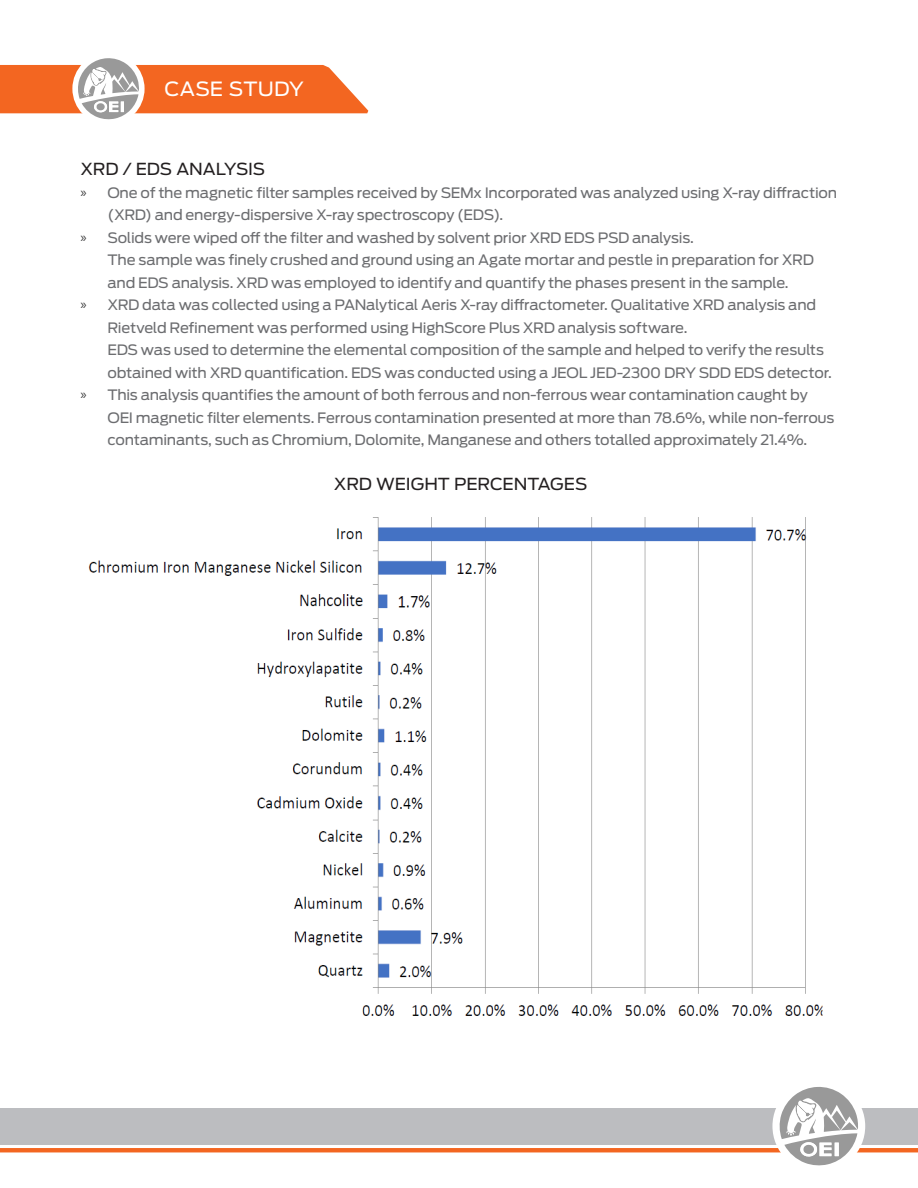
<style>
.page{position:relative;width:918px;height:1188px;background:#fff}
.page>*{position:absolute;margin:0;border:0;box-sizing:border-box;transform-origin:0 0}
.t1{font:19.5px "Antenna";letter-spacing:.005em;color:#fff;scale:1.05 1}
.t2{font:16.5px "Antenna";letter-spacing:-.01em;color:#231f20;scale:1.05 1}
.t3{font:14.25px/22.5px "Antenna";letter-spacing:-.015em;color:#6c6d70;scale:1.04 1}
.s1{font-family:"Myriad Pro";color:#3e3e3f}
</style>
<div class="page">
<svg style="left:0;top:1087px;width:918px;height:79px"></svg>
<svg style="left:0;top:58px;width:368px;height:62px"></svg>
<img style="left:88px;top:517px;width:735px;height:499px">
<h1 class="t1" style="left:165px;top:78px;width:134px">CASE STUDY</h1>
<p class="t2" style="left:80px;top:159px;width:177px">XRD / EDS ANALYSIS</p>
<p class="t3" style="left:107px;top:181px;width:703px;text-indent:-27px"><span class="s1">»</span> One of the magnetic filter samples received by SEMx Incorporated was analyzed using X-ray diffraction (XRD) and energy-dispersive X-ray spectroscopy (EDS).</p>
<p class="t3" style="left:107px;top:226px;width:681px;text-indent:-27px"><span class="s1">»</span> Solids were wiped off the filter and washed by solvent prior XRD EDS PSD analysis.<br>The sample was finely crushed and ground using an Agate mortar and pestle in preparation for XRD and EDS analysis. XRD was employed to identify and quantify the phases present in the sample.</p>
<p class="t3" style="left:107px;top:294px;width:698px;text-indent:-27px"><span class="s1">»</span> XRD data was collected using a PANalytical Aeris X-ray diffractometer. Qualitative XRD analysis and Rietveld Refinement was performed using HighScore Plus XRD analysis software.<br>EDS was used to determine the elemental composition of the sample and helped to verify the results obtained with XRD quantification. EDS was conducted using a JEOL JED-2300 DRY SDD EDS detector.</p>
<p class="t3" style="left:107px;top:384px;width:701px;text-indent:-27px"><span class="s1">»</span> This analysis quantifies the amount of both ferrous and non-ferrous wear contamination caught by<br>OEI magnetic filter elements. Ferrous contamination presented at more than 78.6%, while non-ferrous contaminants, such as Chromium, Dolomite, Manganese and others totalled approximately 21.4%.</p>
<p class="t2" style="left:334px;top:474px;width:243px">XRD WEIGHT PERCENTAGES</p>
</div>
